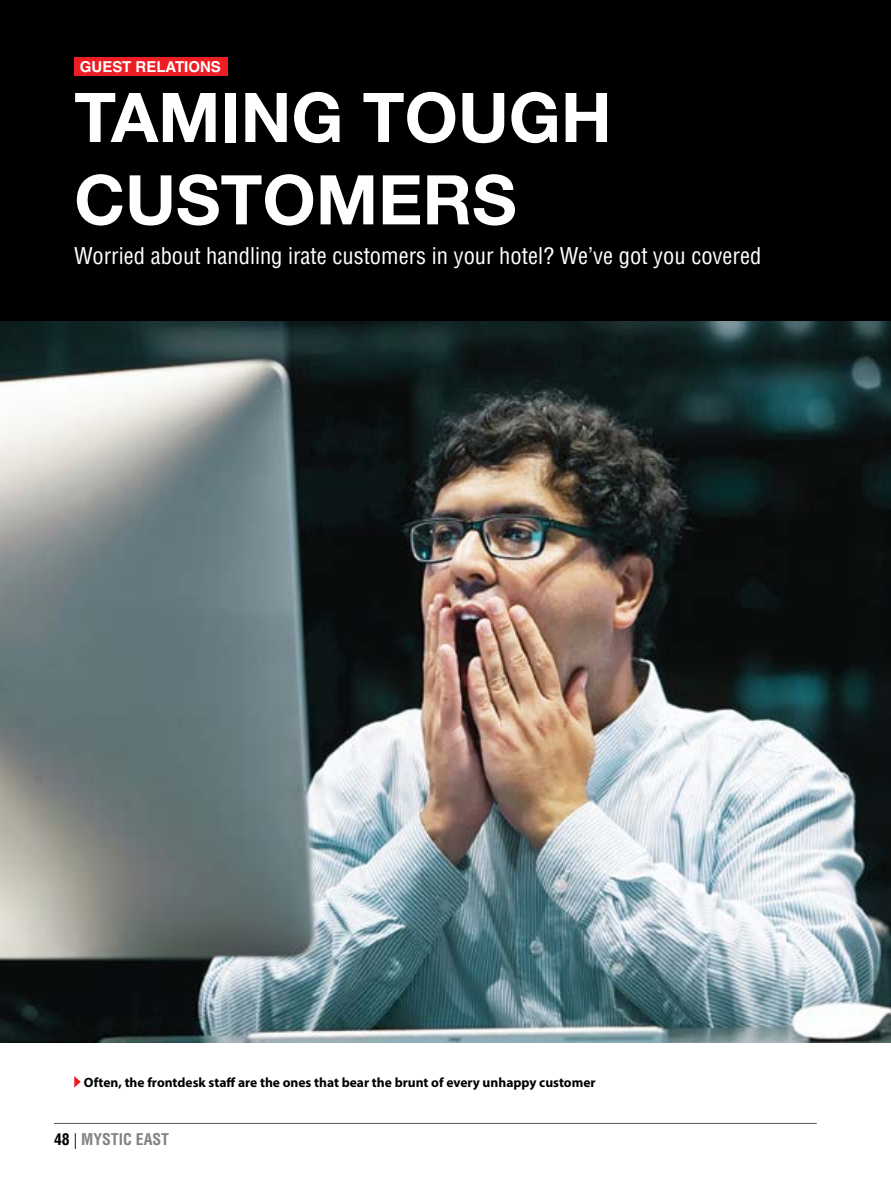
<style>
.page{position:relative;width:891px;height:1188px;background:#fff}
.page>*{position:absolute;margin:0;border:0;box-sizing:border-box;transform-origin:0 0}
.t1{font:700 68.7px/82.3px "Helvetica Neue LT Std";color:#fff}
.t2{font:condensed 22.5px "Helvetica LT Std";color:#fff}
.t3{font:700 condensed 15.75px "Helvetica LT Std";color:#808285}
.t4{font:700 15px "Helvetica LT Std";color:#fff}
.t5{font:700 13.5px "Myriad Pro";color:#000}
.s1{color:#000}
.s2{font-weight:300;font-stretch:normal;color:#000}
</style>
<div class="page">
<hr style="left:54px;top:1123px;width:763px;height:1px;background:#58595b">
<img style="left:0;top:321px;width:891px;height:722px">
<div style="left:0;top:0;width:891px;height:321px;background:#000"></div>
<div style="left:74px;top:57px;width:154px;height:19px;background:#ed1d24"></div>
<svg style="left:74px;top:1076px;width:7px;height:12px"></svg>
<p class="t4" style="left:80px;top:58px;width:142px">GUEST RELATIONS</p>
<h1 class="t1" style="left:74px;top:75px;width:539px">TAMING TOUGH<br>CUSTOMERS</h1>
<h2 class="t2" style="left:74px;top:241px;width:689px">Worried about handling irate customers in your hotel? We’ve got you covered</h2>
<p class="t5" style="left:84px;top:1074px;width:513px">Often, the frontdesk staff are the ones that bear the brunt of every unhappy customer</p>
<p class="t3" style="left:54px;top:1130px;width:117px"><span class="s1">48</span> <span class="s2">|</span> MYSTIC EAST</p>
</div>
